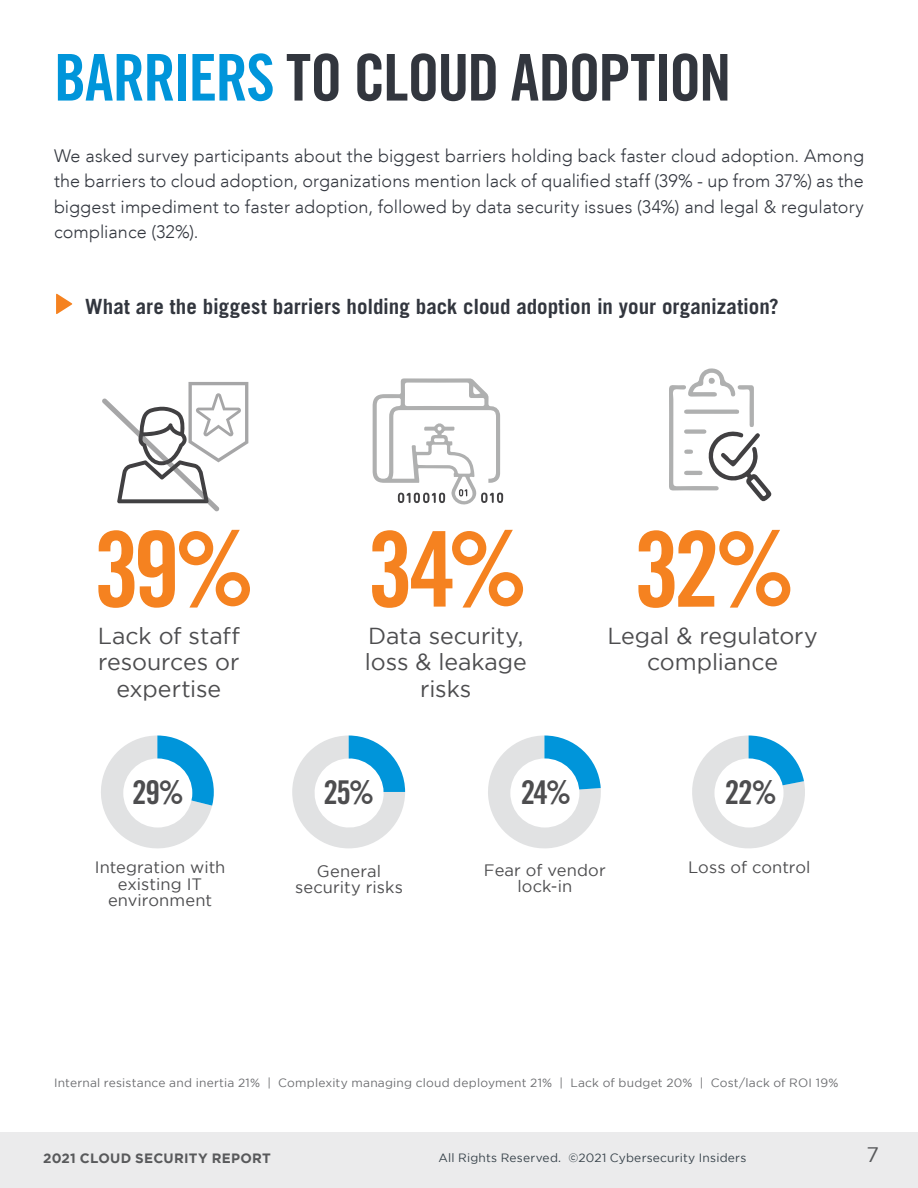
<style>
.page{position:relative;width:918px;height:1188px;background:#fff}
.page>*{position:absolute;margin:0;border:0;box-sizing:border-box;transform-origin:0 0}
.t1{font:104.55px "Trade Gothic LT Std Bd Cn 20";color:#f58220}
.t2{font:64.5px "Trade Gothic LT Std Bd Cn 20";letter-spacing:-.025em;color:#32363e}
.t3{font:32.7px "Trade Gothic LT Std Bd Cn 20";letter-spacing:-.045em;color:#4d4d4f}
.t4{font:23.1px/26.4px "Gotham";letter-spacing:-.005em;color:#4d4d4f;text-align:center}
.t5{font:700 21px "Trade Gothic LT Std";color:#32363e}
.t6{font:21px "Gotham";color:#58595b}
.t7{font:300 18px/25.5px "Avenir LT";letter-spacing:.005em;color:#32363e;text-align:justify}
.t8{font:16.5px/16.5px "Gotham";letter-spacing:.005em;color:#4d4d4f;text-align:center}
.t9{font:700 13.5px "Gotham";letter-spacing:.02em;color:#58595b}
.t10{font:12px "Gotham";letter-spacing:.02em;color:#6d6e71}
.t11{font:12px "Gotham";letter-spacing:.015em;color:#38434b}
.s1{color:#0095da}
</style>
<div class="page">
<div style="left:0;top:1132px;width:918px;height:56px;background:#ebebec"></div>
<svg style="left:56px;top:294px;width:16px;height:20px"></svg>
<svg style="left:292px;top:736px;width:113px;height:112px"></svg>
<svg style="left:101px;top:736px;width:113px;height:113px"></svg>
<div style="left:123px;top:758px;width:69px;height:70px;background:#fff;border-radius:50%"></div>
<svg style="left:488px;top:736px;width:113px;height:113px"></svg>
<div style="left:510px;top:758px;width:69px;height:70px;background:#fff;border-radius:50%"></div>
<svg style="left:692px;top:736px;width:113px;height:113px"></svg>
<div style="left:714px;top:758px;width:70px;height:70px;background:#fff;border-radius:50%"></div>
<svg style="left:102px;top:382px;width:146px;height:129px"></svg>
<svg style="left:373px;top:378px;width:130px;height:126px"></svg>
<svg style="left:669px;top:368px;width:103px;height:134px"></svg>
<h2 class="t2" style="left:54px;top:38px;width:679px"><span class="s1">BARRIERS</span> TO CLOUD ADOPTION</h2>
<p class="t7" style="left:54px;top:143px;width:812px">We asked survey participants about the biggest barriers holding back faster cloud adoption. Among the barriers to cloud adoption, organizations mention lack of qualified staff (39% - up from 37%) as the biggest impediment to faster adoption, followed by data security issues (34%) and legal &amp; regulatory compliance (32%).</p>
<p class="t5" style="left:85px;top:293px;width:695px">What are the biggest barriers holding back cloud adoption in your organization?</p>
<h1 class="t1" style="left:94px;top:506px;width:164px">39%</h1>
<p class="t4" style="left:98px;top:622px;width:144px">Lack of staff</p>
<p class="t4" style="left:98px;top:649px;width:143px">resources or expertise</p>
<h1 class="t1" style="left:367px;top:506px;width:163px">34%</h1>
<p class="t4" style="left:365px;top:622px;width:163px">Data security, loss &amp; leakage risks</p>
<h1 class="t1" style="left:634px;top:506px;width:164px">32%</h1>
<p class="t4" style="left:607px;top:622px;width:212px">Legal &amp; regulatory compliance</p>
<h3 class="t3" style="left:132px;top:772px;width:53px">29%</h3>
<h3 class="t3" style="left:521px;top:772px;width:52px">24%</h3>
<h3 class="t3" style="left:725px;top:772px;width:53px">22%</h3>
<h3 class="t3" style="left:323px;top:772px;width:53px">25%</h3>
<p class="t8" style="left:95px;top:859px;width:132px">Integration with</p>
<p class="t8" style="left:688px;top:859px;width:124px">Loss of control</p>
<p class="t8" style="left:108px;top:875px;width:106px">existing IT environment</p>
<p class="t8" style="left:484px;top:861px;width:123px">Fear of vendor lock-in</p>
<p class="t8" style="left:295px;top:862px;width:109px">General security risks</p>
<p class="t10" style="left:54px;top:1076px;width:786px">Internal resistance and inertia 21% | Complexity managing cloud deployment 21% | Lack of budget 20% | Cost/lack of ROI 19%</p>
<p class="t9" style="left:43px;top:1150px;width:229px">2021 CLOUD SECURITY REPORT</p>
<p class="t11" style="left:439px;top:1151px;width:309px">All Rights Reserved. ©2021 Cybersecurity Insiders</p>
<p class="t6" style="left:867px;top:1143px;width:14px">7</p>
</div>
